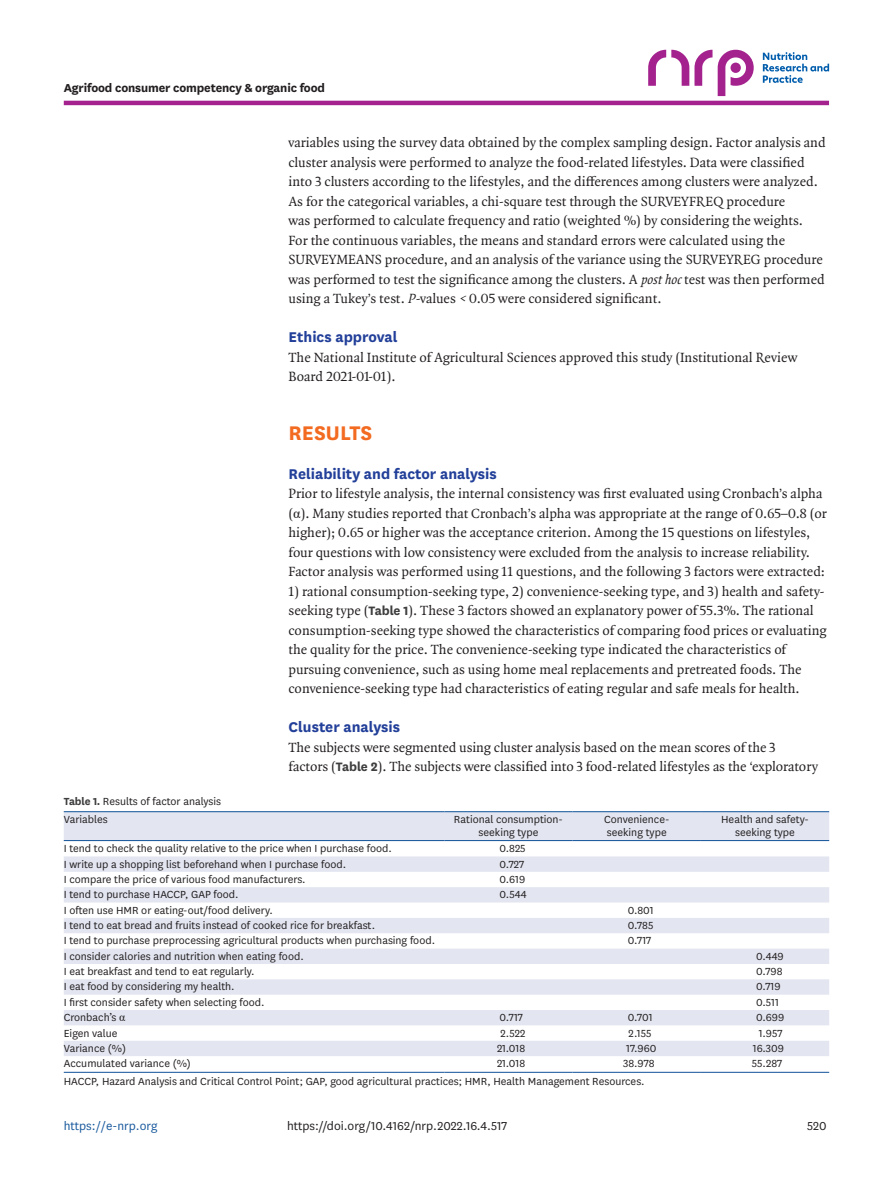
<style>
.page{position:relative;width:893px;height:1191px;background:#fff}
.page>*{position:absolute;margin:0;border:0;box-sizing:border-box;transform-origin:0 0}
.body_title1{font:700 23.1px "National";color:#f36a21}
.body_title2{font:700 16.5px "National";color:#223f99}
.body_title2_stacked{font:700 16.5px "National";color:#223f99}
.body_p_first{font:14.25px/19.5px "Quadraat OT";color:#231f20}
.doi_running_footer{font:13.5px "National";color:#231f20}
.alt-title-type{font:700 13.5px "National";letter-spacing:-.01em;color:#231f20}
.t1{font:13.5px "National";color:#1a5a9d}
.tbody_entry{font:12px "National";color:#231f20}
.table-wrap-foot_p_fi{font:12px "National";color:#231f20}
.thead_entry{font:12px/13.5px "National";color:#231f20;text-align:center}
.table-wrap_caption{font:12px "National";color:#231f20}
.s1{font-style:italic}
.s2{font-family:"Times New Roman"}
.s3{font-family:"National";font-weight:700;color:#3e3e3f}
.s4{font-weight:700;color:#3e3e3f}
</style>
<div class="page">
<hr style="left:64px;top:101px;width:765px;height:4px;background:#a4228e">
<svg style="left:718px;top:50px;width:36px;height:46px"></svg>
<svg style="left:648px;top:50px;width:64px;height:36px"></svg>
<svg style="left:763px;top:52px;width:66px;height:31px"></svg>
<svg style="left:64px;top:812px;width:765px;height:244px;fill:#e3e6f1"></svg>
<hr style="left:64px;top:811px;width:380px;height:1px;background:#1a5a9d">
<hr style="left:444px;top:811px;width:129px;height:1px;background:#1a5a9d">
<hr style="left:573px;top:811px;width:128px;height:1px;background:#1a5a9d">
<hr style="left:701px;top:811px;width:128px;height:1px;background:#1a5a9d">
<hr style="left:64px;top:840px;width:380px;height:1px;background:#1a5a9d">
<hr style="left:444px;top:840px;width:129px;height:1px;background:#1a5a9d">
<hr style="left:573px;top:840px;width:128px;height:1px;background:#1a5a9d">
<hr style="left:701px;top:840px;width:128px;height:1px;background:#1a5a9d">
<hr style="left:64px;top:1071px;width:380px;height:1px;background:#1a5a9d">
<hr style="left:444px;top:1071px;width:129px;height:1px;background:#1a5a9d">
<hr style="left:573px;top:1071px;width:128px;height:1px;background:#1a5a9d">
<hr style="left:701px;top:1071px;width:128px;height:1px;background:#1a5a9d">
<p class="alt-title-type" style="left:64px;top:78px;width:263px">Agrifood consumer competency &amp; organic food</p>
<p class="body_p_first" style="left:289px;top:133px;width:539px">variables using the survey data obtained by the complex sampling design. Factor analysis and cluster analysis were performed to analyze the food-related lifestyles. Data were classified into 3 clusters according to the lifestyles, and the differences among clusters were analyzed.<br>As for the categorical variables, a chi-square test through the SURVEYFREQ procedure<br>was performed to calculate frequency and ratio (weighted %) by considering the weights.<br>For the continuous variables, the means and standard errors were calculated using the SURVEYMEANS procedure, and an analysis of the variance using the SURVEYREG procedure was performed to test the significance among the clusters. A <span class="s1">posthoc</span>test was then performed using a Tukey’s test. <span class="s1">P-</span>values <span class="s1">&lt;</span> 0.05 were considered significant.</p>
<p class="body_title2" style="left:289px;top:325px;width:110px">Ethics approval</p>
<p class="body_p_first" style="left:289px;top:347px;width:510px">The National Institute of Agricultural Sciences approved this study (Institutional Review<br>Board 2021-01-01).</p>
<p class="body_title1" style="left:289px;top:416px;width:85px">RESULTS</p>
<p class="body_title2_stacked" style="left:289px;top:462px;width:210px">Reliability and factor analysis</p>
<p class="body_p_first" style="left:289px;top:484px;width:540px">Prior to lifestyle analysis, the internal consistency was first evaluated using Cronbach’s alpha (<span class="s2">α</span>). Many studies reported that Cronbach’s alpha was appropriate at the range of 0.65–0.8 (or higher); 0.65 or higher was the acceptance criterion. Among the 15 questions on lifestyles, four questions with low consistency were excluded from the analysis to increase reliability.<br>Factor analysis was performed using 11 questions, and the following 3 factors were extracted:</p>
<p class="body_p_first" style="left:289px;top:581px;width:540px">1) rational consumption-seeking type, 2) convenience-seeking type, and 3) health and safety&shy;seeking type (<span class="s3">Table 1</span>). These 3 factors showed an explanatory power of 55.3%. The rational consumption-seeking type showed the characteristics of comparing food prices or evaluating the quality for the price. The convenience-seeking type indicated the characteristics of pursuing convenience, such as using home meal replacements and pretreated foods. The convenience-seeking type had characteristics of eating regular and safe meals for health.</p>
<p class="body_title2" style="left:289px;top:715px;width:113px">Cluster analysis</p>
<p class="body_p_first" style="left:289px;top:737px;width:531px">The subjects were segmented using cluster analysis based on the mean scores of the 3 factors (<span class="s3">Table 2</span>). The subjects were classified into 3 food-related lifestyles as the ‘exploratory</p>
<p class="table-wrap_caption" style="left:64px;top:793px;width:159px"><span class="s4">Table 1.</span> Results of factor analysis</p>
<p class="thead_entry" style="left:64px;top:812px;width:46px">Variables</p>
<p class="thead_entry" style="left:454px;top:812px;width:111px">Rational consumption&shy;seeking type</p>
<p class="thead_entry" style="left:604px;top:812px;width:67px;text-align:left">Convenience&shy;seeking type</p>
<p class="thead_entry" style="left:721px;top:812px;width:89px">Health and safety&shy;seeking type</p>
<p class="tbody_entry" style="left:64px;top:840px;width:330px">I tend to check the quality relative to the price when I purchase food.</p>
<p class="tbody_entry" style="left:500px;top:840px;width:27px">0.825</p>
<p class="tbody_entry" style="left:64px;top:856px;width:284px">I write up a shopping list beforehand when I purchase food.</p>
<p class="tbody_entry" style="left:500px;top:856px;width:26px">0.727</p>
<p class="tbody_entry" style="left:64px;top:871px;width:243px">I compare the price of various food manufacturers.</p>
<p class="tbody_entry" style="left:500px;top:871px;width:27px">0.619</p>
<p class="tbody_entry" style="left:64px;top:886px;width:176px">I tend to purchase HACCP, GAP food.</p>
<p class="tbody_entry" style="left:500px;top:886px;width:28px">0.544</p>
<p class="tbody_entry" style="left:64px;top:902px;width:211px">I often use HMR or eating-out/food delivery.</p>
<p class="tbody_entry" style="left:628px;top:902px;width:27px">0.801</p>
<p class="tbody_entry" style="left:64px;top:917px;width:313px">I tend to eat bread and fruits instead of cooked rice for breakfast.</p>
<p class="tbody_entry" style="left:628px;top:917px;width:27px">0.785</p>
<p class="tbody_entry" style="left:64px;top:933px;width:373px">I tend to purchase preprocessing agricultural products when purchasing food.</p>
<p class="tbody_entry" style="left:628px;top:933px;width:25px">0.717</p>
<p class="tbody_entry" style="left:64px;top:948px;width:241px">I consider calories and nutrition when eating food.</p>
<p class="tbody_entry" style="left:756px;top:948px;width:29px">0.449</p>
<p class="tbody_entry" style="left:64px;top:963px;width:192px">I eat breakfast and tend to eat regularly.</p>
<p class="tbody_entry" style="left:756px;top:963px;width:28px">0.798</p>
<p class="tbody_entry" style="left:64px;top:979px;width:172px">I eat food by considering my health.</p>
<p class="tbody_entry" style="left:756px;top:979px;width:26px">0.719</p>
<p class="tbody_entry" style="left:64px;top:994px;width:202px">I first consider safety when selecting food.</p>
<p class="tbody_entry" style="left:756px;top:994px;width:24px">0.511</p>
<p class="tbody_entry" style="left:64px;top:1009px;width:63px">Cronbach’s <span class="s2">α</span></p>
<p class="tbody_entry" style="left:500px;top:1009px;width:25px">0.717</p>
<p class="tbody_entry" style="left:628px;top:1009px;width:26px">0.701</p>
<p class="tbody_entry" style="left:756px;top:1009px;width:30px">0.699</p>
<p class="tbody_entry" style="left:64px;top:1025px;width:55px">Eigen value</p>
<p class="tbody_entry" style="left:500px;top:1025px;width:26px">2.522</p>
<p class="tbody_entry" style="left:629px;top:1025px;width:24px">2.155</p>
<p class="tbody_entry" style="left:759px;top:1025px;width:25px">1.957</p>
<p class="tbody_entry" style="left:64px;top:1040px;width:64px">Variance (%)</p>
<p class="tbody_entry" style="left:497px;top:1040px;width:30px">21.018</p>
<p class="tbody_entry" style="left:626px;top:1040px;width:32px">17.960</p>
<p class="tbody_entry" style="left:753px;top:1040px;width:33px">16.309</p>
<p class="tbody_entry" style="left:64px;top:1055px;width:129px">Accumulated variance (%)</p>
<p class="tbody_entry" style="left:497px;top:1055px;width:30px">21.018</p>
<p class="tbody_entry" style="left:623px;top:1055px;width:33px">38.978</p>
<p class="tbody_entry" style="left:752px;top:1055px;width:32px">55.287</p>
<p class="table-wrap-foot_p_fi" style="left:64px;top:1073px;width:582px">HACCP, Hazard Analysis and Critical Control Point; GAP, good agricultural practices; HMR, Health Management Resources.</p>
<p class="t1" style="left:64px;top:1116px;width:95px">https://e-nrp.org</p>
<p class="doi_running_footer" style="left:287px;top:1116px;width:222px">https://doi.org/10.4162/nrp.2022.16.4.517</p>
<p class="doi_running_footer" style="left:807px;top:1116px;width:21px">520</p>
</div>
